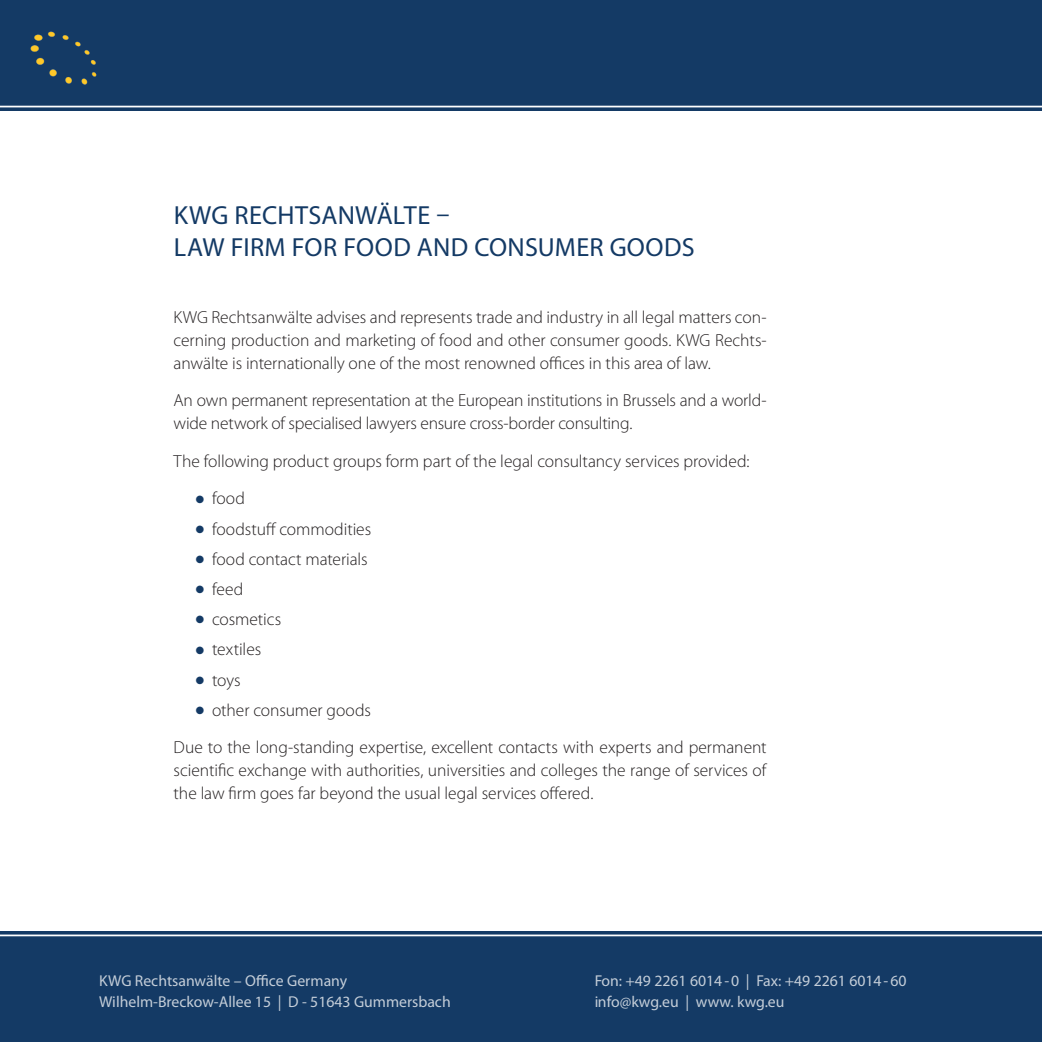
<style>
.page{position:relative;width:1042px;height:1042px;background:#fff}
.page>*{position:absolute;margin:0;border:0;box-sizing:border-box;transform-origin:0 0}
.t1{font:26.25px/31.5px "Myriad Pro";letter-spacing:.005em;color:#143a65}
.t2{font:300 17.5px/22.8px "Myriad Pro";letter-spacing:-.005em;color:#231f20}
.t3{font:15.75px/21px "Myriad Pro";color:#fff}
.s1{color:#143a65}
</style>
<div class="page">
<div style="left:0;top:0;width:1042px;height:110px;background:#143a65"></div>
<div style="left:0;top:931px;width:1042px;height:111px;background:#143a65"></div>
<hr style="left:0;top:106px;width:1042px;height:1px;background:#fff">
<hr style="left:0;top:934px;width:1042px;height:2px;background:#fff">
<img style="left:30px;top:31px;width:67px;height:54px">
<h1 class="t1" style="left:174px;top:200px;width:522px">KWG RECHTSANWÄLTE –<br>LAW FIRM FOR FOOD AND CONSUMER GOODS</h1>
<p class="t2" style="left:174px;top:306px;width:594px;text-align:justify">KWG Rechtsanwälte advises and represents trade and industry in all legal matters con&shy;cerning production and marketing of food and other consumer goods. KWG Rechts&shy;anwälte is internationally one of the most renowned offices in this area of law.</p>
<p class="t2" style="left:174px;top:389px;width:594px">An own permanent representation at the European institutions in Brussels and a world&shy;wide network of specialised lawyers ensure cross-border consulting.</p>
<p class="t2" style="left:174px;top:450px;width:577px">The following product groups form part of the legal consultancy services provided:</p>
<p class="t2" style="left:196px;top:487px;width:50px"><span class="s1">●</span> food</p>
<p class="t2" style="left:196px;top:518px;width:177px"><span class="s1">●</span> foodstuff commodities</p>
<p class="t2" style="left:196px;top:548px;width:173px"><span class="s1">●</span> food contact materials</p>
<p class="t2" style="left:196px;top:578px;width:49px"><span class="s1">●</span> feed</p>
<p class="t2" style="left:196px;top:608px;width:87px"><span class="s1">●</span> cosmetics</p>
<p class="t2" style="left:196px;top:638px;width:67px"><span class="s1">●</span> textiles</p>
<p class="t2" style="left:196px;top:669px;width:46px"><span class="s1">●</span> toys</p>
<p class="t2" style="left:174px;top:691px;width:594px;line-height:37.6px;text-indent:22px"><span class="s1">●</span> other consumer goods<br>Due to the long-standing expertise, excellent contacts with experts and permanent</p>
<p class="t2" style="left:174px;top:759px;width:594px">scientific exchange with authorities, universities and colleges the range of services of the law firm goes far beyond the usual legal services offered.</p>
<p class="t3" style="left:99px;top:971px;width:353px">KWG Rechtsanwälte – Office Germany<br>Wilhelm-Breckow-Allee 15 | D - 51643 Gummersbach</p>
<p class="t3" style="left:594px;top:971px;width:314px">Fon: +49 2261 6014-0 | Fax: +49 2261 6014-60 info@kwg.eu | www. kwg.eu</p>
</div>
